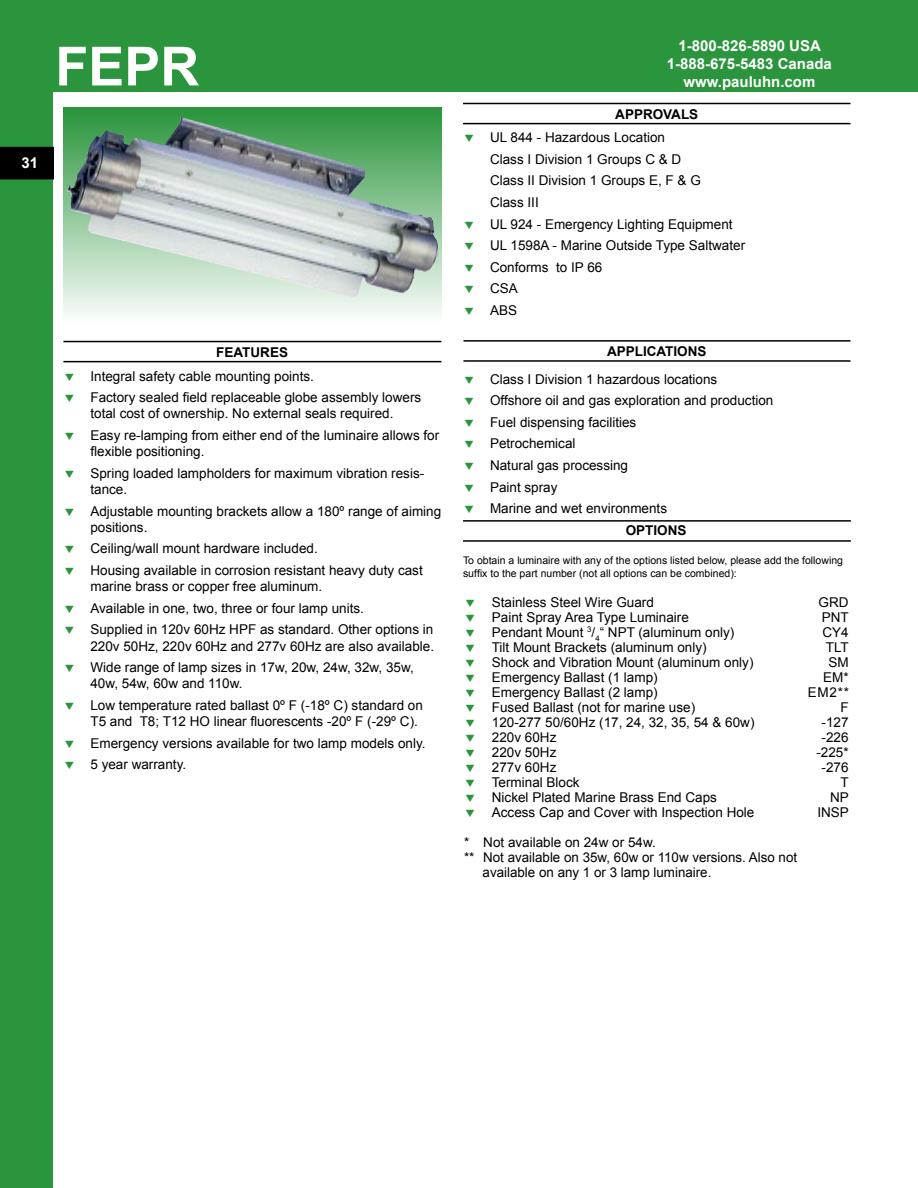
<style>
.page{position:relative;width:918px;height:1188px;background:#fff}
.page>*{position:absolute;margin:0;border:0;box-sizing:border-box;transform-origin:0 0}
.t1{font:700 54px "Arial";color:#fff}
.t2{font:700 15px/18px "Arial";color:#fff;text-align:center}
.t3{font:13.5px/21.6px "Arial";color:#000}
.t4{font:700 13.5px "Arial";color:#000}
.t5{font:10.5px/12.6px "Arial";color:#000}
</style>
<div class="page">
<div style="left:0;top:0;width:918px;height:92px;background:#2a953c"></div>
<div style="left:0;top:0;width:53px;height:1188px;background:#2a953c"></div>
<hr style="left:463px;top:103px;width:387px;height:1px;background:#000">
<hr style="left:463px;top:123px;width:387px;height:1px;background:#000">
<div style="left:0;top:147px;width:54px;height:32px;background:#000"></div>
<hr style="left:63px;top:341px;width:378px;height:1px;background:#000">
<hr style="left:63px;top:361px;width:378px;height:1px;background:#000">
<img style="left:64px;top:107px;width:378px;height:208px">
<hr style="left:463px;top:340px;width:387px;height:2px;background:#000">
<hr style="left:463px;top:360px;width:387px;height:2px;background:#000">
<hr style="left:463px;top:520px;width:388px;height:2px;background:#000">
<hr style="left:463px;top:540px;width:388px;height:2px;background:#000">
<img style="left:236px;top:268px;width:114px;height:29px">
<p class="t2" style="left:21px;top:155px;width:18px">31</p>
<h1 class="t1" style="left:55px;top:31px;width:146px">FEPR</h1>
<p class="t4" style="left:216px;top:343px;width:73px">FEATURES</p>
<p class="t3" style="left:90px;top:365px;width:332px">Integral safety cable mounting points.<br>Factory sealed field replaceable globe assembly lowers</p>
<p class="t3" style="left:90px;top:403px;width:350px">total cost of ownership. No external seals required.<br>Easy re-lamping from either end of the luminaire allows for</p>
<p class="t3" style="left:90px;top:441px;width:335px">flexible positioning.<br>Spring loaded lampholders for maximum vibration resis-</p>
<p class="t3" style="left:90px;top:479px;width:352px">tance.<br>Adjustable mounting brackets allow a 180º range of aiming</p>
<p class="t3" style="left:90px;top:516px;width:334px">positions.<br>Ceiling/wall mount hardware included.<br>Housing available in corrosion resistant heavy duty cast</p>
<p class="t3" style="left:90px;top:576px;width:344px">marine brass or copper free aluminum.<br>Available in one, two, three or four lamp units.<br>Supplied in 120v 60Hz HPF as standard. Other options in</p>
<p class="t3" style="left:90px;top:635px;width:345px">220v 50Hz, 220v 60Hz and 277v 60Hz are also available.<br>Wide range of lamp sizes in 17w, 20w, 24w, 32w, 35w,</p>
<p class="t3" style="left:90px;top:673px;width:334px">40w, 54w, 60w and 110w.<br>Low temperature rated ballast 0º F (-18º C) standard on</p>
<p class="t3" style="left:90px;top:711px;width:337px">T5 and T8; T12 HO linear fluorescents -20º F (-29º C).<br>Emergency versions available for two lamp models only.<br>5 year warranty.</p>
<p class="t2" style="left:667px;top:37px;width:167px">1-800-826-5890 USA<br>1-888-675-5483 Canada www.pauluhn.com</p>
<p class="t4" style="left:615px;top:105px;width:85px">APPROVALS</p>
<p class="t3" style="left:490px;top:127px;width:257px">UL 844 - Hazardous Location<br>Class I Division 1 Groups C &amp; D<br>Class II Division 1 Groups E, F &amp; G<br>Class III<br>UL 924 - Emergency Lighting Equipment<br>UL 1598A - Marine Outside Type Saltwater<br>Conforms to IP 66<br>CSA<br>ABS</p>
<p class="t4" style="left:607px;top:342px;width:101px">APPLICATIONS</p>
<p class="t3" style="left:490px;top:368px;width:285px">Class I Division 1 hazardous locations<br>Offshore oil and gas exploration and production<br>Fuel dispensing facilities<br>Petrochemical<br>Natural gas processing<br>Paint spray<br>Marine and wet environments</p>
<p class="t4" style="left:626px;top:521px;width:62px">OPTIONS</p>
<p class="t5" style="left:463px;top:554px;width:381px">To obtain a luminaire with any of the options listed below, please add the following suffix to the part number (not all options can be combined):</p>
<p class="t3" style="left:492px;top:591px;width:164px">Stainless Steel Wire Guard</p>
<p class="t3" style="left:819px;top:591px;width:31px">GRD</p>
<p class="t3" style="left:492px;top:606px;width:199px">Paint Spray Area Type Luminaire</p>
<p class="t3" style="left:822px;top:606px;width:28px">PNT</p>
<p class="t3" style="left:492px;top:621px;width:244px">Pendant Mount <sup>3</sup>/<sub>4</sub>“ NPT (aluminum only)</p>
<p class="t3" style="left:822px;top:621px;width:28px">CY4</p>
<p class="t3" style="left:492px;top:636px;width:216px">Tilt Mount Brackets (aluminum only)</p>
<p class="t3" style="left:826px;top:636px;width:25px">TLT</p>
<p class="t3" style="left:492px;top:651px;width:263px">Shock and Vibration Mount (aluminum only)</p>
<p class="t3" style="left:828px;top:651px;width:22px">SM</p>
<p class="t3" style="left:492px;top:666px;width:167px">Emergency Ballast (1 lamp)</p>
<p class="t3" style="left:823px;top:666px;width:27px">EM*</p>
<p class="t3" style="left:492px;top:681px;width:167px">Emergency Ballast (2 lamp)</p>
<p class="t3" style="left:808px;top:681px;width:43px">EM2**</p>
<p class="t3" style="left:492px;top:696px;width:205px">Fused Ballast (not for marine use)</p>
<p class="t3" style="left:840px;top:696px;width:10px">F</p>
<p class="t3" style="left:492px;top:711px;width:264px">120-277 50/60Hz (17, 24, 32, 35, 54 &amp; 60w)</p>
<p class="t3" style="left:822px;top:711px;width:29px">-127</p>
<p class="t3" style="left:492px;top:726px;width:66px">220v 60Hz</p>
<p class="t3" style="left:822px;top:726px;width:29px">-226</p>
<p class="t3" style="left:492px;top:741px;width:66px">220v 50Hz</p>
<p class="t3" style="left:816px;top:741px;width:34px">-225*</p>
<p class="t3" style="left:492px;top:756px;width:66px">277v 60Hz</p>
<p class="t3" style="left:822px;top:756px;width:29px">-276</p>
<p class="t3" style="left:492px;top:771px;width:89px">Terminal Block</p>
<p class="t3" style="left:841px;top:771px;width:10px">T</p>
<p class="t3" style="left:492px;top:786px;width:227px">Nickel Plated Marine Brass End Caps</p>
<p class="t3" style="left:830px;top:786px;width:20px">NP</p>
<p class="t3" style="left:492px;top:801px;width:264px">Access Cap and Cover with Inspection Hole</p>
<p class="t3" style="left:817px;top:801px;width:33px">INSP</p>
<p class="t3" style="left:464px;top:831px;width:193px">* Not available on 24w or 54w.</p>
<p class="t3" style="left:464px;top:846px;width:335px">** Not available on 35w, 60w or 110w versions. Also not</p>
<p class="t3" style="left:483px;top:861px;width:230px">available on any 1 or 3 lamp luminaire.</p>
</div>
